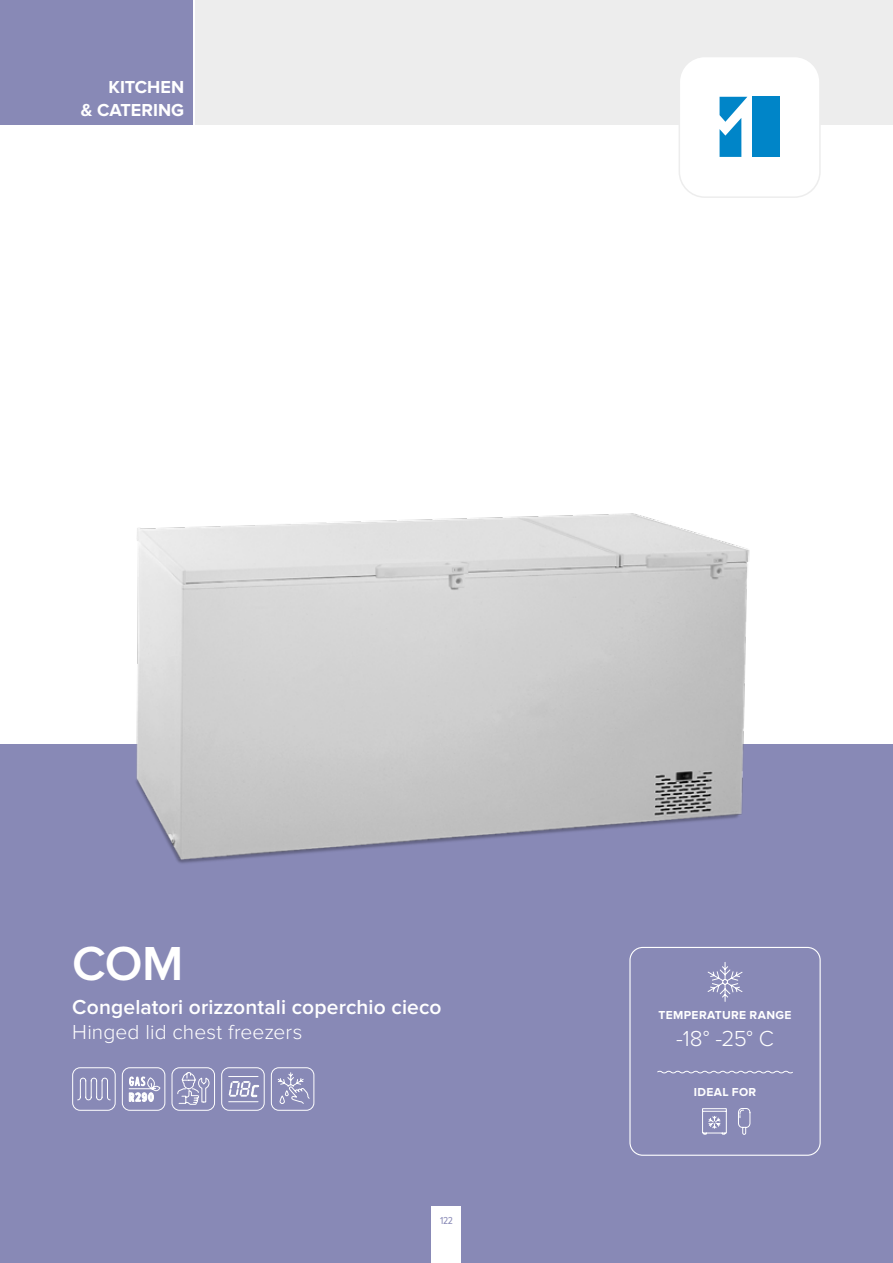
<style>
.page{position:relative;width:893px;height:1263px;background:#fff}
.page>*{position:absolute;margin:0;border:0;box-sizing:border-box;transform-origin:0 0}
.t1{font:600 49.5px "Proxima Nova";color:#fff}
.t2{font:300 22.5px "Proxima Nova";color:#fff}
.t3{font:600 21px "Proxima Nova";letter-spacing:.005em;color:#fff}
.t4{font:300 21px "Proxima Nova";letter-spacing:.005em;color:#fff}
.t5{font:700 18px/22.5px "Proxima Nova";color:#fff;text-align:right}
.t6{font:700 12px "Proxima Nova";letter-spacing:.03em;color:#fff}
.t7{font:10.5px "Proxima Nova Cond";color:#8889b6}
</style>
<div class="page">
<div style="left:196px;top:0;width:697px;height:124px;background:#ededed"></div>
<div style="left:0;top:744px;width:893px;height:519px;background:#8889b6"></div>
<div style="left:679px;top:57px;width:141px;height:140px;background:#fff;border-radius:26px"></div>
<div style="left:679px;top:56px;width:142px;height:142px;border:2px solid #ededed;border-radius:26px"></div>
<div style="left:0;top:0;width:193px;height:124px;background:#8889b6"></div>
<svg style="left:707px;top:962px;width:36px;height:40px"></svg>
<svg style="left:657px;top:1070px;width:136px;height:4px"></svg>
<svg style="left:702px;top:1108px;width:25px;height:27px"></svg>
<svg style="left:738px;top:1108px;width:13px;height:27px"></svg>
<div style="left:629px;top:947px;width:192px;height:209px;border:1px solid #fff;border-radius:13px"></div>
<img style="left:136px;top:513px;width:614px;height:350px">
<svg style="left:77px;top:1077px;width:34px;height:23px"></svg>
<div style="left:72px;top:1067px;width:44px;height:44px;border:1px solid #fff;border-radius:8px"></div>
<svg style="left:122px;top:1067px;width:93px;height:44px"></svg>
<div style="left:221px;top:1067px;width:44px;height:44px;border:1px solid #fff;border-radius:8px"></div>
<svg style="left:229px;top:1076px;width:30px;height:26px"></svg>
<svg style="left:271px;top:1067px;width:44px;height:44px"></svg>
<hr style="left:892px;top:475px;width:1px;height:131px;background:#dbdaea">
<svg style="left:720px;top:97px;width:27px;height:60px"></svg>
<div style="left:752px;top:97px;width:28px;height:60px;background:#0085c8"></div>
<div style="left:432px;top:1207px;width:29px;height:56px;background:#fff"></div>
<p class="t5" style="left:81px;top:76px;width:105px">KITCHEN<br>&amp; CATERING</p>
<h1 class="t1" style="left:72px;top:935px;width:113px">COM</h1>
<p class="t3" style="left:72px;top:994px;width:371px">Congelatori orizzontali coperchio cieco</p>
<p class="t4" style="left:72px;top:1020px;width:232px">Hinged lid chest freezers</p>
<p class="t7" style="left:440px;top:1214px;width:14px">122</p>
<p class="t6" style="left:659px;top:1008px;width:134px">TEMPERATURE RANGE</p>
<p class="t2" style="left:676px;top:1026px;width:99px">-18° -25° C</p>
<p class="t6" style="left:694px;top:1085px;width:64px">IDEAL FOR</p>
</div>
